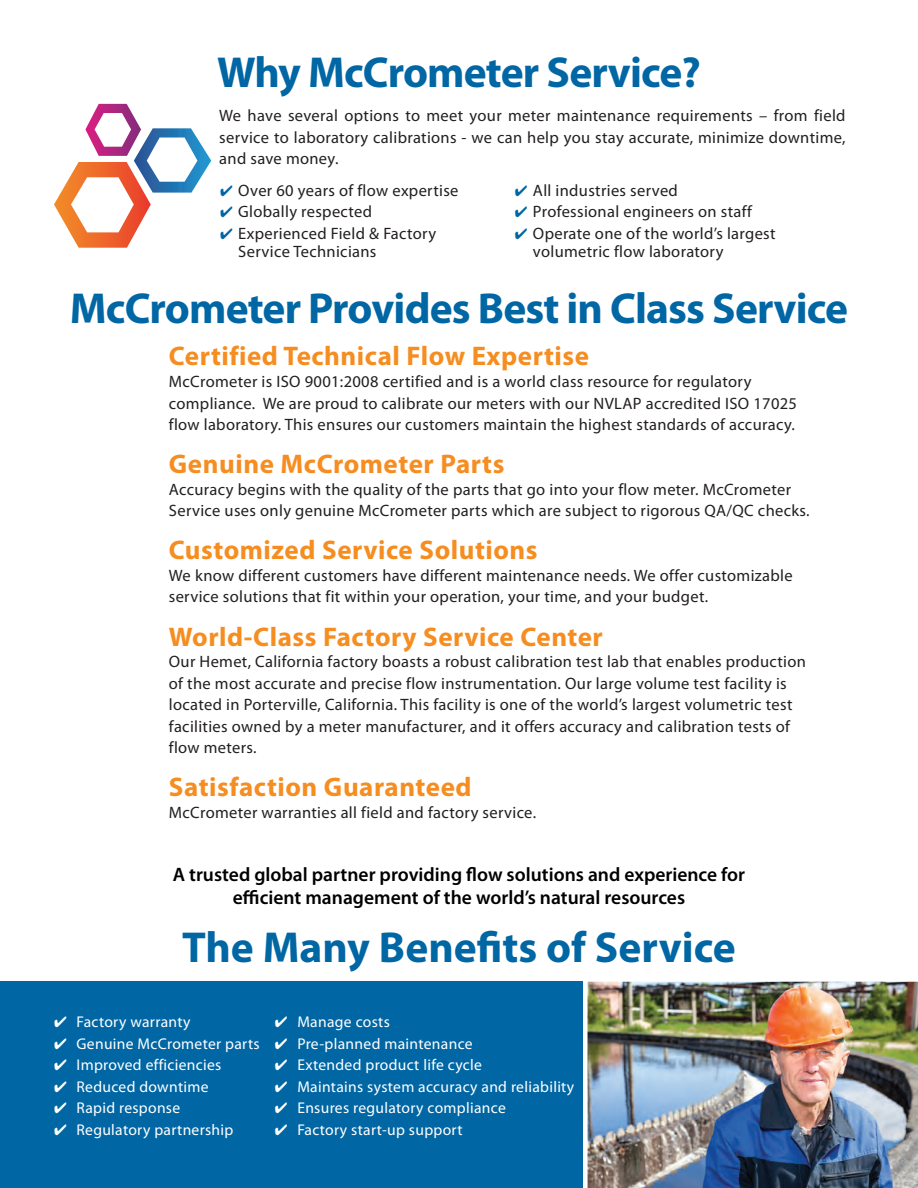
<style>
.page{position:relative;width:918px;height:1188px;background:#fff}
.page>*{position:absolute;margin:0;border:0;box-sizing:border-box;transform-origin:0 0}
.t1{font:700 43.5px "Myriad Pro";letter-spacing:-.02em;color:#0066a4}
.t2{font:700 43.5px "Myriad Pro";color:#0066a4}
.t3{font:700 27px "Myriad Pro";letter-spacing:.02em;color:#f68d20}
.t4{font:600 19.5px/23.9px "Myriad Pro";color:#000;text-align:center}
.t5{font:16.5px/21.6px "Myriad Pro";letter-spacing:.02em;color:#231f20}
.t6{font:15.6px "Myriad Pro";letter-spacing:.02em;color:#fff}
.s1{color:#0066a4}
</style>
<div class="page">
<div style="left:0;top:982px;width:886px;height:206px;background:#0066a4"></div>
<svg style="left:54px;top:104px;width:157px;height:144px"></svg>
<img style="left:581px;top:981px;width:337px;height:207px">
<p class="t1" style="left:217px;top:44px;width:485px">Why McCrometer Service?</p>
<p class="t5" style="left:219px;top:105px;width:628px;text-align:justify">We have several options to meet your meter maintenance requirements – from field service to laboratory calibrations - we can help you stay accurate, minimize downtime, and save money.</p>
<p class="t5" style="left:220px;top:179px;width:240px"><span class="s1">✔</span> Over 60 years of flow expertise</p>
<p class="t5" style="left:220px;top:201px;width:153px"><span class="s1">✔</span> Globally respected</p>
<p class="t5" style="left:238px;top:224px;width:199px;line-height:18.6px;text-indent:-18px"><span class="s1">✔</span> Experienced Field &amp; Factory<br>Service Technicians</p>
<p class="t5" style="left:515px;top:179px;width:164px"><span class="s1">✔</span> All industries served</p>
<p class="t5" style="left:515px;top:201px;width:238px"><span class="s1">✔</span> Professional engineers on staff</p>
<p class="t5" style="left:533px;top:224px;width:244px;line-height:18.6px;text-indent:-18px"><span class="s1">✔</span> Operate one of the world’s largest volumetric flow laboratory</p>
<p class="t1" style="left:70px;top:280px;width:780px">McCrometer Provides Best in Class Service</p>
<p class="t3" style="left:169px;top:339px;width:422px">Certified Technical Flow Expertise</p>
<p class="t5" style="left:169px;top:370px;width:630px">McCrometer is ISO 9001:2008 certified and is a world class resource for regulatory compliance. We are proud to calibrate our meters with our NVLAP accredited ISO 17025 flow laboratory. This ensures our customers maintain the highest standards of accuracy.</p>
<p class="t3" style="left:169px;top:446px;width:337px">Genuine McCrometer Parts</p>
<p class="t5" style="left:169px;top:478px;width:642px">Accuracy begins with the quality of the parts that go into your flow meter. McCrometer<br>Service uses only genuine McCrometer parts which are subject to rigorous QA/QC checks.</p>
<p class="t3" style="left:169px;top:533px;width:370px">Customized Service Solutions</p>
<p class="t5" style="left:169px;top:564px;width:625px">We know different customers have different maintenance needs. We offer customizable service solutions that fit within your operation, your time, and your budget.</p>
<p class="t3" style="left:169px;top:619px;width:436px">World-Class Factory Service Center</p>
<p class="t5" style="left:169px;top:651px;width:639px">Our Hemet, California factory boasts a robust calibration test lab that enables production of the most accurate and precise flow instrumentation. Our large volume test facility is located in Porterville, California. This facility is one of the world’s largest volumetric test facilities owned by a meter manufacturer, and it offers accuracy and calibration tests of flow meters.</p>
<p class="t3" style="left:169px;top:770px;width:304px">Satisfaction Guaranteed</p>
<p class="t5" style="left:169px;top:801px;width:369px">McCrometer warranties all field and factory service.</p>
<p class="t4" style="left:173px;top:862px;width:574px">A trusted global partner providing flow solutions and experience for efficient management of the world’s natural resources</p>
<p class="t2" style="left:182px;top:919px;width:555px">The Many Benefits of Service</p>
<p class="t6" style="left:54px;top:1012px;width:138px">✔ Factory warranty</p>
<p class="t6" style="left:54px;top:1034px;width:207px">✔ Genuine McCrometer parts</p>
<p class="t6" style="left:54px;top:1055px;width:169px">✔ Improved efficiencies</p>
<p class="t6" style="left:54px;top:1077px;width:156px">✔ Reduced downtime</p>
<p class="t6" style="left:54px;top:1098px;width:128px">✔ Rapid response</p>
<p class="t6" style="left:54px;top:1120px;width:181px">✔ Regulatory partnership</p>
<p class="t6" style="left:275px;top:1012px;width:117px">✔ Manage costs</p>
<p class="t6" style="left:275px;top:1034px;width:199px">✔ Pre-planned maintenance</p>
<p class="t6" style="left:275px;top:1055px;width:209px">✔ Extended product life cycle</p>
<p class="t6" style="left:275px;top:1077px;width:301px">✔ Maintains system accuracy and reliability</p>
<p class="t6" style="left:275px;top:1098px;width:233px">✔ Ensures regulatory compliance</p>
<p class="t6" style="left:275px;top:1120px;width:189px">✔ Factory start-up support</p>
</div>
